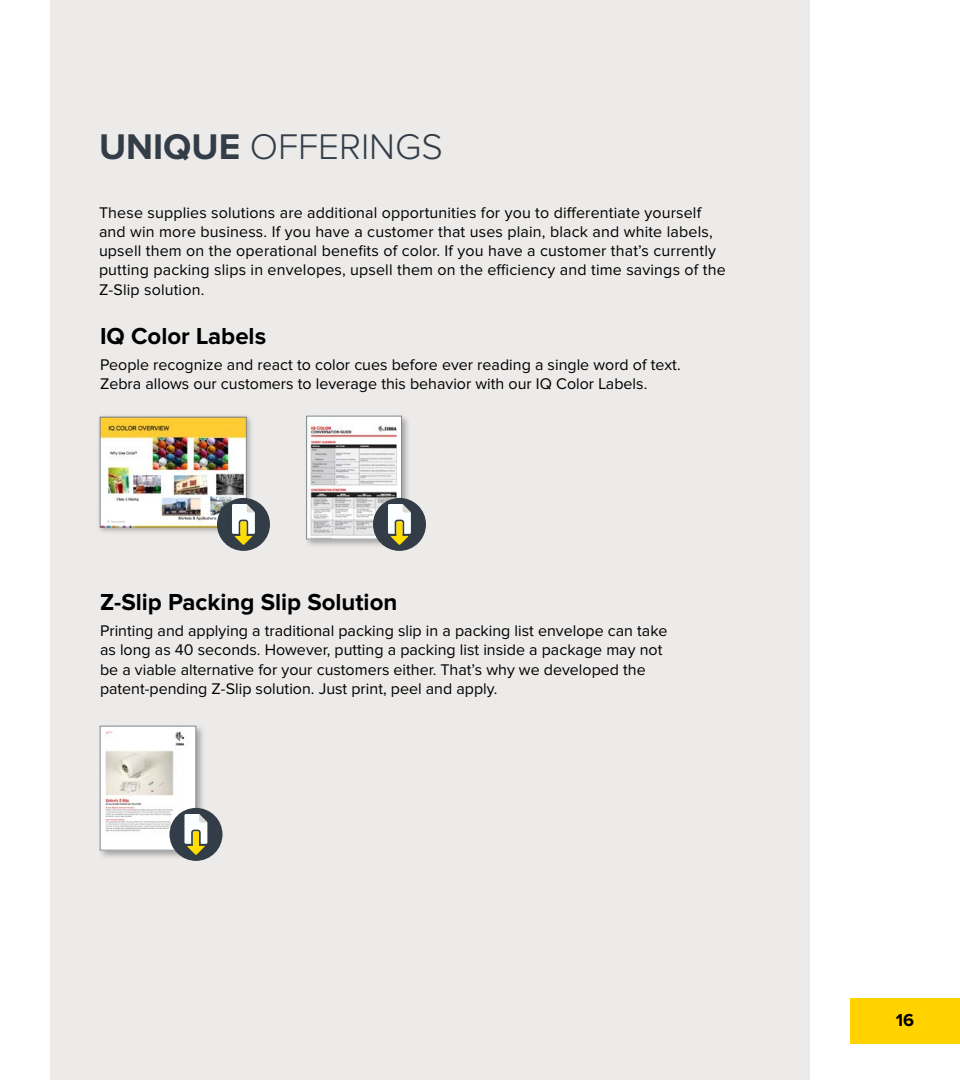
<style>
.page{position:relative;width:960px;height:1080px;background:#fff}
.page>*{position:absolute;margin:0;border:0;box-sizing:border-box;transform-origin:0 0}
.t1{font:300 37px "Proxima Nova";color:#333d47}
.t2{font:700 24px "Proxima Nova";color:#000}
.t3{font:700 18px "Proxima Nova";color:#000}
.t4{font:16px/19.2px "Proxima Nova";color:#000}
.s1{font-weight:700}
</style>
<div class="page">
<div style="left:851px;top:998px;width:109px;height:46px;background:#ffd200"></div>
<div style="left:50px;top:0;width:760px;height:1080px;background:#edebea"></div>
<div style="left:97px;top:413px;width:157px;height:122px;background:#000;opacity:.3"></div>
<img style="left:102px;top:419px;width:142px;height:106px">
<div style="left:100px;top:417px;width:146px;height:110px;border:1px solid #7e868c"></div>
<div style="left:217px;top:498px;width:53px;height:53px;background:#333d47;border-radius:50%"></div>
<svg style="left:232px;top:504px;width:23px;height:41px"></svg>
<div style="left:304px;top:414px;width:107px;height:134px;background:#000;opacity:.3"></div>
<img style="left:309px;top:420px;width:91px;height:117px">
<div style="left:307px;top:416px;width:95px;height:123px;border:1px solid #7e868c"></div>
<div style="left:373px;top:498px;width:53px;height:53px;background:#333d47;border-radius:50%"></div>
<svg style="left:388px;top:504px;width:23px;height:41px"></svg>
<div style="left:98px;top:724px;width:107px;height:135px;background:#000;opacity:.3"></div>
<img style="left:102px;top:728px;width:92px;height:120px">
<div style="left:100px;top:726px;width:96px;height:124px;border:1px solid #7e868c"></div>
<div style="left:170px;top:808px;width:52px;height:53px;background:#333d47;border-radius:50%"></div>
<svg style="left:184px;top:814px;width:24px;height:41px"></svg>
<h1 class="t1" style="left:99px;top:130px;width:345px"><span class="s1">UNIQUE</span> OFFERINGS</h1>
<p class="t4" style="left:99px;top:204px;width:628px">These supplies solutions are additional opportunities for you to differentiate yourself and win more business. If you have a customer that uses plain, black and white labels, upsell them on the operational benefits of color. If you have a customer that’s currently putting packing slips in envelopes, upsell them on the efficiency and time savings of the Z-Slip solution.</p>
<h2 class="t2" style="left:100px;top:325px;width:168px">IQ Color Labels</h2>
<p class="t4" style="left:100px;top:356px;width:582px">People recognize and react to color cues before ever reading a single word of text.<br>Zebra allows our customers to leverage this behavior with our IQ Color Labels.</p>
<h2 class="t2" style="left:100px;top:591px;width:299px">Z-Slip Packing Slip Solution</h2>
<p class="t4" style="left:100px;top:622px;width:569px">Printing and applying a traditional packing slip in a packing list envelope can take as long as 40 seconds. However, putting a packing list inside a package may not be a viable alternative for your customers either. That’s why we developed the patent-pending Z-Slip solution. Just print, peel and apply.</p>
<p class="t3" style="left:896px;top:1011px;width:20px">16</p>
</div>
